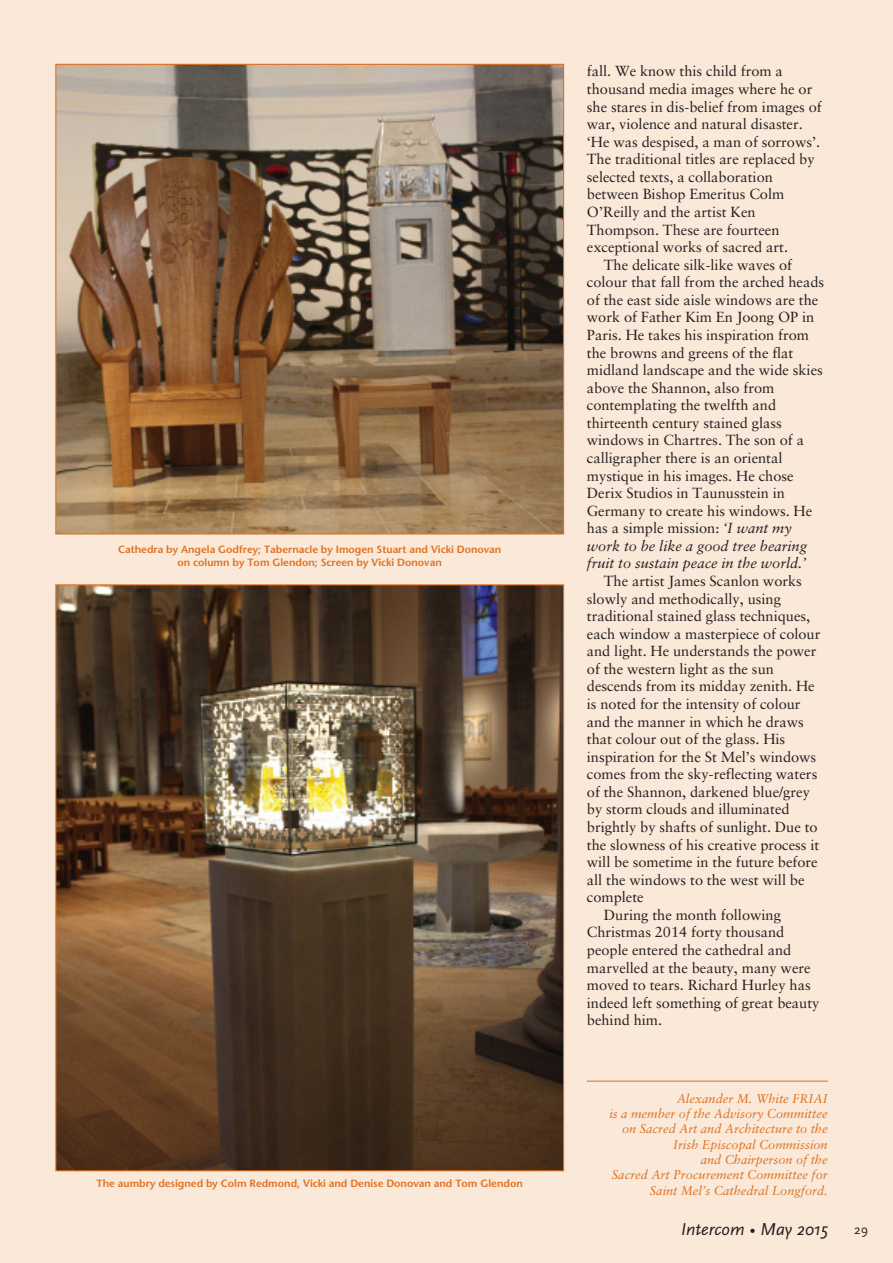
<style>
.page{position:relative;width:893px;height:1263px;background:#fae8d8}
.page>*{position:absolute;margin:0;border:0;box-sizing:border-box;transform-origin:0 0}
.t1{font:italic 18px "Scala Sans";color:#231f20}
.t2{font:14.7px "Sabon";color:#231f20}
.t3{font:italic 14.7px "Sabon";color:#231f20}
.t4{font:13.5px "Scala Sans";color:#231f20}
.t5{font:italic 12.75px/15.3px "Sabon";color:#de7121;text-align:right}
.t6{font:600 10.5px/12.6px "Stone Sans";color:#de7121;text-align:center}
.s1{font-style:italic}
</style>
<div class="page">
<hr style="left:587px;top:1081px;width:241px;height:1px;background:#de7121">
<img style="left:57px;top:66px;width:505px;height:466px">
<img style="left:57px;top:586px;width:505px;height:583px">
<p class="t6" style="left:118px;top:544px;width:385px">Cathedra by Angela Godfrey; Tabernacle by Imogen Stuart and Vicki Donovan on column by Tom Glendon; Screen by Vicki Donovan</p>
<p class="t6" style="left:97px;top:1178px;width:428px">The aumbry designed by Colm Redmond, Vicki and Denise Donovan and Tom Glendon</p>
<p class="t2" style="left:587px;top:65px;width:197px">fall. We know this child from a</p>
<p class="t2" style="left:587px;top:83px;width:227px">thousand media images where he or</p>
<p class="t2" style="left:587px;top:100px;width:236px">she stares in dis-belief from images of</p>
<p class="t2" style="left:587px;top:118px;width:217px">war, violence and natural disaster.</p>
<p class="t2" style="left:587px;top:135px;width:235px">‘He was despised, a man of sorrows’.</p>
<p class="t2" style="left:587px;top:153px;width:229px">The traditional titles are replaced by</p>
<p class="t2" style="left:587px;top:171px;width:188px">selected texts, a collaboration</p>
<p class="t2" style="left:587px;top:188px;width:199px">between Bishop Emeritus Colm</p>
<p class="t2" style="left:587px;top:206px;width:170px">O’Reilly and the artist Ken</p>
<p class="t2" style="left:587px;top:223px;width:194px">Thompson. These are fourteen</p>
<p class="t2" style="left:587px;top:241px;width:203px">exceptional works of sacred art.</p>
<p class="t2" style="left:604px;top:258px;width:190px">The delicate silk-like waves of</p>
<p class="t2" style="left:587px;top:276px;width:239px">colour that fall from the arched heads</p>
<p class="t2" style="left:587px;top:294px;width:233px">of the east side aisle windows are the</p>
<p class="t2" style="left:587px;top:311px;width:229px">work of Father Kim En Joong OP in</p>
<p class="t2" style="left:587px;top:329px;width:224px">Paris. He takes his inspiration from</p>
<p class="t2" style="left:587px;top:346px;width:208px">the browns and greens of the flat</p>
<p class="t2" style="left:587px;top:364px;width:237px">midland landscape and the wide skies</p>
<p class="t2" style="left:587px;top:381px;width:189px">above the Shannon, also from</p>
<p class="t2" style="left:587px;top:399px;width:191px">contemplating the twelfth and</p>
<p class="t2" style="left:587px;top:417px;width:196px">thirteenth century stained glass</p>
<p class="t2" style="left:587px;top:434px;width:219px">windows in Chartres. The son of a</p>
<p class="t2" style="left:587px;top:452px;width:197px">calligrapher there is an oriental</p>
<p class="t2" style="left:587px;top:469px;width:208px">mystique in his images. He chose</p>
<p class="t2" style="left:587px;top:487px;width:200px">Derix Studios in Taunusstein in</p>
<p class="t2" style="left:587px;top:504px;width:227px">Germany to create his windows. He</p>
<p class="t2" style="left:587px;top:522px;width:206px">has a simple mission: <span class="s1">‘I want my</span></p>
<p class="t3" style="left:587px;top:540px;width:222px">work to be like a good tree bearing</p>
<p class="t3" style="left:587px;top:557px;width:221px">fruit to sustain peace in the world.’</p>
<p class="t2" style="left:604px;top:575px;width:200px">The artist James Scanlon works</p>
<p class="t2" style="left:587px;top:592px;width:196px">slowly and methodically, using</p>
<p class="t2" style="left:587px;top:610px;width:225px">traditional stained glass techniques,</p>
<p class="t2" style="left:587px;top:627px;width:235px">each window a masterpiece of colour</p>
<p class="t2" style="left:587px;top:645px;width:231px">and light. He understands the power</p>
<p class="t2" style="left:587px;top:663px;width:189px">of the western light as the sun</p>
<p class="t2" style="left:587px;top:680px;width:229px">descends from its midday zenith. He</p>
<p class="t2" style="left:587px;top:698px;width:215px">is noted for the intensity of colour</p>
<p class="t2" style="left:587px;top:715px;width:219px">and the manner in which he draws</p>
<p class="t2" style="left:587px;top:733px;width:200px">that colour out of the glass. His</p>
<p class="t2" style="left:587px;top:750px;width:231px">inspiration for the St Mel’s windows</p>
<p class="t2" style="left:587px;top:768px;width:232px">comes from the sky-reflecting waters</p>
<p class="t2" style="left:587px;top:785px;width:225px">of the Shannon, darkened blue/grey</p>
<p class="t2" style="left:587px;top:803px;width:204px">by storm clouds and illuminated</p>
<p class="t2" style="left:587px;top:821px;width:232px">brightly by shafts of sunlight. Due to</p>
<p class="t2" style="left:587px;top:838px;width:234px">the slowness of his creative process it</p>
<p class="t2" style="left:587px;top:856px;width:232px">will be sometime in the future before</p>
<p class="t2" style="left:587px;top:873px;width:219px">all the windows to the west will be</p>
<p class="t2" style="left:587px;top:891px;width:58px">complete</p>
<p class="t2" style="left:604px;top:908px;width:179px">During the month following</p>
<p class="t2" style="left:587px;top:926px;width:199px">Christmas 2014 forty thousand</p>
<p class="t2" style="left:587px;top:944px;width:206px">people entered the cathedral and</p>
<p class="t2" style="left:587px;top:961px;width:225px">marvelled at the beauty, many were</p>
<p class="t2" style="left:587px;top:979px;width:225px">moved to tears. Richard Hurley has</p>
<p class="t2" style="left:587px;top:996px;width:234px">indeed left something of great beauty</p>
<p class="t2" style="left:587px;top:1014px;width:77px">behind him.</p>
<p class="t5" style="left:609px;top:1091px;width:220px">Alexander M. White FRIAI<br>is a member of the Advisory Committee on Sacred Art and Architecture to the<br>Irish Episcopal Commission<br>and Chairperson of the<br>Sacred Art Procurement Committee for<br>Saint Mel’s Cathedral Longford.</p>
<p class="t1" style="left:681px;top:1219px;width:148px">Intercom • May 2015</p>
<p class="t4" style="left:854px;top:1222px;width:16px">29</p>
</div>
